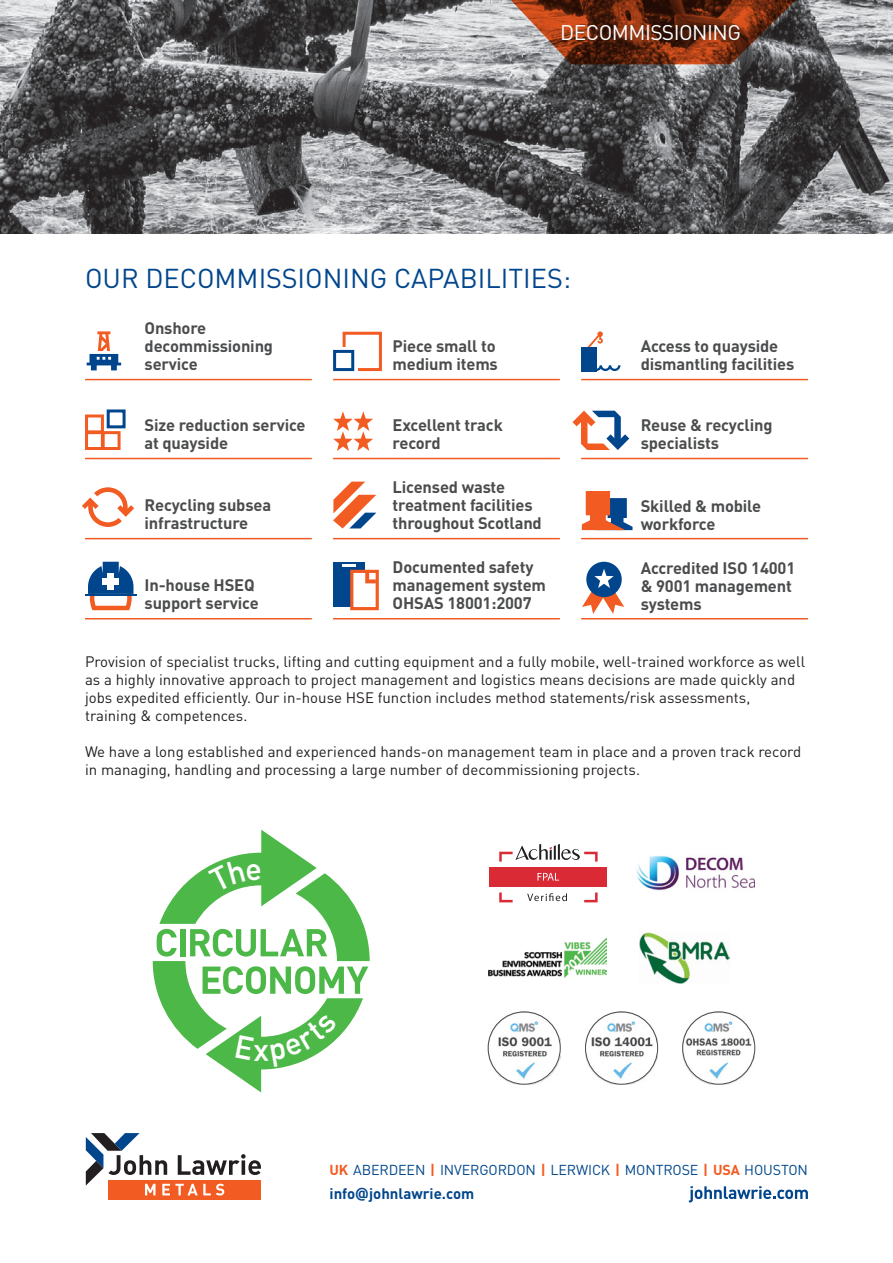
<style>
.page{position:relative;width:893px;height:1263px;background:#fff}
.page>*{position:absolute;margin:0;border:0;box-sizing:border-box;transform-origin:0 0}
.t1{font:27px "DIN";color:#01468c}
.t2{font:21px "DIN";letter-spacing:-.025em;color:#fff}
.t3{font:700 16.5px/18px "DIN";letter-spacing:-.01em;color:#4b4c4d}
.t4{font:15px/18px "DIN";color:#231f20}
.t5{font:700 15px "DIN";color:#01468c}
.t6{font:14.25px "DIN";letter-spacing:-.01em;color:#01468c}
.s1{font-weight:700;color:#f25b21}
.s2{font-family:"Tahoma"}
</style>
<div class="page">
<svg style="left:87px;top:331px;width:34px;height:39px"></svg>
<img style="left:0;top:0;width:893px;height:234px">
<svg style="left:383px;top:0;width:510px;height:64px"></svg>
<hr style="left:85px;top:379px;width:227px;height:1px;background:#f25b21">
<hr style="left:85px;top:458px;width:227px;height:1px;background:#f25b21">
<hr style="left:85px;top:538px;width:227px;height:1px;background:#f25b21">
<hr style="left:85px;top:618px;width:227px;height:1px;background:#f25b21">
<div style="left:343px;top:332px;width:39px;height:39px;border:3px solid #f25b21"></div>
<div style="left:581px;top:347px;width:15px;height:24px;background:#01468c"></div>
<hr style="left:333px;top:379px;width:227px;height:1px;background:#f25b21">
<hr style="left:333px;top:458px;width:227px;height:1px;background:#f25b21">
<hr style="left:333px;top:538px;width:227px;height:1px;background:#f25b21">
<hr style="left:333px;top:618px;width:227px;height:1px;background:#f25b21">
<hr style="left:581px;top:379px;width:227px;height:1px;background:#f25b21">
<svg style="left:333px;top:482px;width:43px;height:46px"></svg>
<hr style="left:581px;top:458px;width:227px;height:1px;background:#f25b21">
<hr style="left:581px;top:538px;width:227px;height:1px;background:#f25b21">
<hr style="left:581px;top:618px;width:227px;height:1px;background:#f25b21">
<svg style="left:333px;top:347px;width:24px;height:24px"></svg>
<div style="left:333px;top:350px;width:21px;height:21px;border:3px solid #01468c"></div>
<svg style="left:596px;top:365px;width:24px;height:6px"></svg>
<svg style="left:587px;top:331px;width:16px;height:16px"></svg>
<div style="left:85px;top:431px;width:19px;height:19px;border:3px solid #f25b21"></div>
<div style="left:85px;top:414px;width:19px;height:19px;border:3px solid #f25b21"></div>
<div style="left:102px;top:431px;width:19px;height:19px;border:3px solid #f25b21"></div>
<div style="left:107px;top:409px;width:19px;height:19px;border:3px solid #01468c"></div>
<div style="left:586px;top:562px;width:36px;height:35px;background:#01468c;border-radius:50%"></div>
<svg style="left:582px;top:569px;width:42px;height:45px"></svg>
<svg style="left:333px;top:411px;width:40px;height:40px"></svg>
<svg style="left:572px;top:411px;width:57px;height:39px"></svg>
<svg style="left:82px;top:487px;width:52px;height:40px"></svg>
<svg style="left:582px;top:491px;width:50px;height:39px"></svg>
<svg style="left:88px;top:562px;width:46px;height:49px"></svg>
<hr style="left:85px;top:594px;width:51px;height:2px;background:#01468c">
<div style="left:107px;top:574px;width:7px;height:16px;background:#fff"></div>
<div style="left:103px;top:578px;width:16px;height:7px;background:#fff"></div>
<div style="left:333px;top:562px;width:32px;height:44px;background:#01468c"></div>
<svg style="left:342px;top:565px;width:14px;height:2px"></svg>
<div style="left:350px;top:570px;width:29px;height:40px;background:#fff;border:3px solid #f25b21"></div>
<svg style="left:365px;top:573px;width:11px;height:10px"></svg>
<img style="left:489px;top:938px;width:117px;height:40px">
<img style="left:636px;top:856px;width:119px;height:35px">
<div style="left:489px;top:867px;width:118px;height:20px;background:#d92a36"></div>
<svg style="left:584px;top:892px;width:14px;height:10px"></svg>
<svg style="left:499px;top:892px;width:14px;height:10px"></svg>
<svg style="left:499px;top:844px;width:99px;height:17px"></svg>
<svg style="left:537px;top:873px;width:22px;height:7px"></svg>
<svg style="left:527px;top:893px;width:40px;height:8px"></svg>
<img style="left:640px;top:932px;width:89px;height:52px">
<img style="left:585px;top:1012px;width:73px;height:72px">
<img style="left:683px;top:1012px;width:72px;height:72px">
<img style="left:488px;top:1012px;width:72px;height:72px">
<svg style="left:689px;top:1186px;width:119px;height:16px"></svg>
<div style="left:109px;top:1180px;width:152px;height:19px;background:#f25b21"></div>
<svg style="left:86px;top:1133px;width:175px;height:62px"></svg>
<div style="left:488px;top:1012px;width:72px;height:72px;border:1px solid #494a4c;border-radius:50%"></div>
<div style="left:585px;top:1012px;width:73px;height:72px;border:1px solid #494a4c;border-radius:50%"></div>
<div style="left:682px;top:1012px;width:73px;height:72px;border:1px solid #494a4c;border-radius:50%"></div>
<svg style="left:153px;top:830px;width:217px;height:262px"></svg>
<h2 class="t2" style="left:560px;top:19px;width:182px">DECOMMISSIONING</h2>
<h1 class="t1" style="left:85px;top:261px;width:487px">OUR DECOMMISSIONING CAPABILITIES:</h1>
<p class="t3" style="left:145px;top:318px;width:130px">Onshore decommissioning service</p>
<p class="t3" style="left:145px;top:415px;width:162px">Size reduction service at quayside</p>
<p class="t3" style="left:145px;top:495px;width:128px">Recycling subsea infrastructure</p>
<p class="t3" style="left:145px;top:575px;width:116px">In-house HSEQ support service</p>
<p class="t3" style="left:393px;top:336px;width:107px">Piece small to medium items</p>
<p class="t3" style="left:393px;top:415px;width:112px">Excellent track record</p>
<p class="t3" style="left:393px;top:477px;width:151px">Licensed waste treatment facilities throughout Scotland</p>
<p class="t3" style="left:393px;top:557px;width:155px">Documented safety management system<br>OHSAS 18001:2007</p>
<p class="t3" style="left:641px;top:336px;width:155px">Access to quayside dismantling facilities</p>
<p class="t3" style="left:641px;top:415px;width:133px">Reuse &amp; recycling specialists</p>
<p class="t3" style="left:641px;top:496px;width:122px">Skilled &amp; mobile workforce</p>
<p class="t3" style="left:641px;top:559px;width:156px">Accredited ISO 14001 &amp; 9001 management systems</p>
<p class="t4" style="left:85px;top:652px;width:722px">Provision of specialist trucks, lifting and cutting equipment and a fully mobile, well-trained workforce as well as a highly innovative approach to project management and logistics means decisions are made quickly and jobs expedited efficiently. Our in-house HSE function includes method statements/risk assessments, training &amp; competences.</p>
<p class="t4" style="left:85px;top:742px;width:718px">We have a long established and experienced hands-on management team in place and a proven track record in managing, handling and processing a large number of decommissioning projects.</p>
<p class="t6" style="left:330px;top:1161px;width:480px"><span class="s1">UK</span> ABERDEEN <span class="s1">|</span> INVERGORDON <span class="s1">|</span> LERWICK <span class="s1">|</span> MONTROSE <span class="s1">| USA</span> HOUSTON</p>
<p class="t5" style="left:330px;top:1184px;width:146px">info<span class="s2">@</span>johnlawrie.com</p>
</div>
